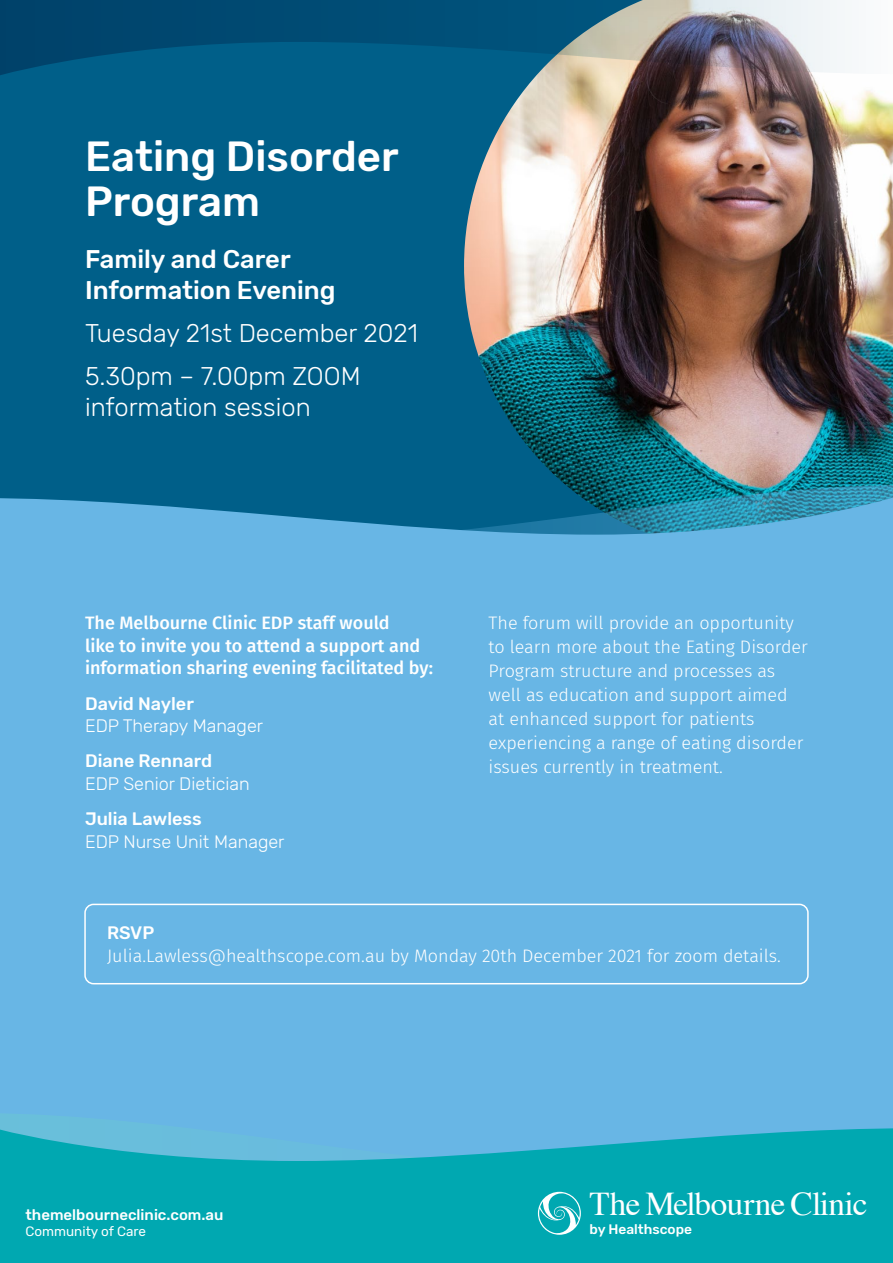
<style>
.page{position:relative;width:893px;height:1263px;background:#fff}
.page>*{position:absolute;margin:0;border:0;box-sizing:border-box;transform-origin:0 0}
.t1{font:500 42px/45px "Rubik";color:#fff}
.t2{font:33.15px "Times";letter-spacing:-.02em;color:#fff}
.t3{font:300 25.5px/43.3px "Rubik";color:#fff}
.t4{font:500 25.5px/30.6px "Rubik";color:#fff}
.t5{font:300 18px/24px "Fira Sans";color:#fff}
.t6{font:500 18px/22.5px "Fira Sans";color:#fff}
.t7{font:300 18px "Rubik";color:#fff}
.t8{font:500 18px "Rubik";color:#fff}
.t9{font:500 15px "Rubik";color:#fff}
.t10{font:500 13.65px "Rubik";color:#fff}
.t11{font:13.5px "Rubik";color:#fff}
</style>
<div class="page">
<div style="left:0;top:0;width:893px;height:584px;background:#005f89"></div>
<img style="left:464px;top:81px;width:429px;height:404px">
<svg style="left:566px;top:485px;width:327px;height:6px;background:#147b8e"></svg>
<div style="left:0;top:491px;width:893px;height:622px;background:#68b6e5"></div>
<svg style="left:0;top:1113px;width:893px;height:11px;background:#68b6e3"></svg>
<svg style="left:0;top:1124px;width:893px;height:139px;background:#11aab9"></svg>
<svg style="left:538px;top:1192px;width:43px;height:43px;background:#42bec5"></svg>
<div style="left:84px;top:904px;width:725px;height:80px;border:2px solid #fff;border-radius:9px"></div>
<svg style="left:0;top:0;width:893px;height:81px"></svg>
<h1 class="t1" style="left:85px;top:135px;width:315px">Eating Disorder<br>Program</h1>
<h3 class="t4" style="left:85px;top:245px;width:252px">Family and Carer<br>Information Evening</h3>
<h3 class="t3" style="left:85px;top:312px;width:334px">Tuesday 21st December 2021<br>5.30pm – 7.00pm ZOOM</h3>
<h3 class="t3" style="left:85px;top:386px;width:227px">information session</h3>
<p class="t6" style="left:85px;top:611px;width:349px">The Melbourne Clinic EDP staff would<br>like to invite you to attend a support and information sharing evening facilitated by:</p>
<p class="t8" style="left:85px;top:693px;width:110px">David Nayler</p>
<p class="t7" style="left:85px;top:716px;width:180px">EDP Therapy Manager</p>
<p class="t8" style="left:85px;top:751px;width:129px">Diane Rennard</p>
<p class="t7" style="left:85px;top:774px;width:166px">EDP Senior Dietician</p>
<p class="t8" style="left:85px;top:808px;width:118px">Julia Lawless</p>
<p class="t7" style="left:85px;top:831px;width:201px">EDP Nurse Unit Manager</p>
<p class="t5" style="left:489px;top:611px;width:321px">The forum will provide an opportunity to learn more about the Eating Disorder Program structure and processes as well as education and support aimed at enhanced support for patients experiencing a range of eating disorder issues currently in treatment.</p>
<p class="t8" style="left:107px;top:922px;width:49px">RSVP</p>
<p class="t5" style="left:107px;top:943px;width:675px">Julia.Lawless@healthscope.com.au by Monday 20th December 2021 for zoom details.</p>
<p class="t9" style="left:26px;top:1206px;width:199px">themelbourneclinic.com.au</p>
<p class="t11" style="left:26px;top:1223px;width:122px">Community of Care</p>
<h2 class="t2" style="left:589px;top:1173px;width:280px">The Melbourne Clinic</h2>
<p class="t10" style="left:590px;top:1221px;width:104px">by Healthscope</p>
</div>
